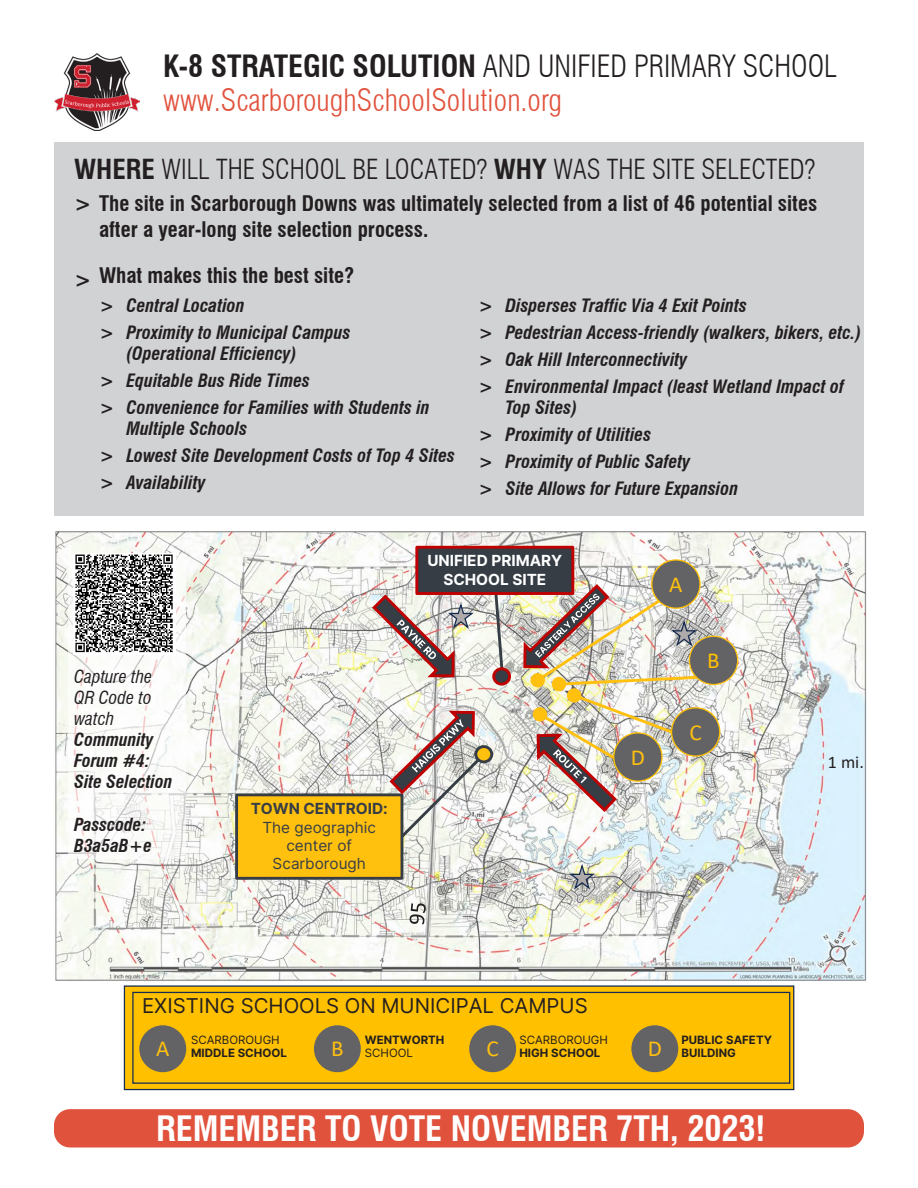
<style>
.page{position:relative;width:918px;height:1188px;background:#fff}
.page>*{position:absolute;margin:0;border:0;box-sizing:border-box;transform-origin:0 0}
.t1{font:700 condensed 34.2px "Swiss 721 BT";color:#fff}
.t2{font:300 condensed 30px "Swiss 721 BT";color:#231f20}
.t3{font:300 condensed 30px "Swiss 721 BT";color:#e1523d}
.t4{font:300 condensed 27px "Swiss 721 BT";color:#231f20}
.t5{font:22.95px "Calibri";color:#ffc00e}
.t6{font:22.95px "Calibri";color:#ffc000}
.t7{font:700 condensed 21px/25.2px "Swiss 721 BT";color:#231f20}
.t8{font:20.4px "Inter";color:#231f20}
.t9{font:italic 700 condensed 18px/21px "Swiss 721 BT";color:#231f20}
.t10{font:700 condensed 18px "Swiss 721 BT";color:#231f20}
.t11{font:17.85px "Calibri";color:#231f20}
.t12{font:italic 700 condensed 17.55px/21.1px "Swiss 721 BT";color:#231f20}
.t13{font:15.3px/18.3px "Inter";color:#383e47;text-align:center}
.t14{font:700 15.3px/18.3px "Inter";color:#fff;text-align:center}
.t15{font:700 15.3px "Inter";color:#363d45}
.t16{font:700 11.55px/13.8px "Inter";color:#231f20}
.t17{font:11.55px "Inter";color:#231f20}
.s1{font-weight:700}
.s2{font-weight:400}
</style>
<div class="page">
<img style="left:55px;top:532px;width:812px;height:449px">
<div style="left:237px;top:795px;width:165px;height:83px;background:#ffc00e"></div>
<div style="left:235px;top:793px;width:168px;height:87px;border:3px solid #363d45"></div>
<svg style="left:491px;top:595px;width:14px;height:81px"></svg>
<svg style="left:387px;top:709px;width:106px;height:132px"></svg>
<div style="left:417px;top:547px;width:156px;height:47px;background:#363d45"></div>
<div style="left:415px;top:546px;width:159px;height:49px;border:3px solid #c00000"></div>
<svg style="left:370px;top:592px;width:106px;height:88px"></svg>
<svg style="left:569px;top:862px;width:28px;height:29px"></svg>
<div style="left:494px;top:669px;width:16px;height:15px;background:#363d45;border-radius:50%"></div>
<div style="left:492px;top:667px;width:19px;height:19px;border:3px solid #c00000;border-radius:50%"></div>
<svg style="left:410px;top:903px;width:16px;height:21px"></svg>
<div style="left:124px;top:986px;width:670px;height:104px;background:#ffc000"></div>
<div style="left:124px;top:985px;width:670px;height:105px;border:1px solid #172c51"></div>
<div style="left:139px;top:1025px;width:48px;height:48px;background:#636366;border-radius:50%"></div>
<div style="left:138px;top:1024px;width:50px;height:50px;border:1px solid #ffc000;border-radius:50%"></div>
<div style="left:313px;top:1025px;width:48px;height:48px;background:#636366;border-radius:50%"></div>
<div style="left:313px;top:1024px;width:49px;height:50px;border:1px solid #ffc000;border-radius:50%"></div>
<div style="left:469px;top:1025px;width:48px;height:48px;background:#636366;border-radius:50%"></div>
<div style="left:468px;top:1024px;width:49px;height:50px;border:1px solid #ffc000;border-radius:50%"></div>
<div style="left:652px;top:560px;width:48px;height:48px;background:#636366;border-radius:50%"></div>
<div style="left:651px;top:559px;width:50px;height:50px;border:1px solid #ffc000;border-radius:50%"></div>
<div style="left:689px;top:636px;width:49px;height:48px;background:#636366;border-radius:50%"></div>
<div style="left:689px;top:636px;width:49px;height:49px;border:1px solid #ffc00e;border-radius:50%"></div>
<div style="left:672px;top:708px;width:48px;height:48px;background:#636366;border-radius:50%"></div>
<div style="left:631px;top:1025px;width:48px;height:48px;background:#636366;border-radius:50%"></div>
<div style="left:630px;top:1024px;width:50px;height:50px;border:1px solid #ffc000;border-radius:50%"></div>
<div style="left:132px;top:992px;width:658px;height:92px;border:1px solid #172c51"></div>
<img style="left:521px;top:582px;width:179px;height:232px">
<div style="left:533px;top:707px;width:14px;height:15px;background:#ffc00e;border-radius:50%"></div>
<div style="left:68px;top:554px;width:118px;height:305px;background:#fff"></div>
<img style="left:54px;top:54px;width:85px;height:77px">
<div style="left:54px;top:1109px;width:810px;height:38px;background:#e1523d;border-radius:16px"></div>
<div style="left:54px;top:143px;width:810px;height:373px;background:#d1d2d4"></div>
<img style="left:75px;top:554px;width:98px;height:99px">
<p class="t2" style="left:163px;top:48px;width:676px"><span class="s1">K-8 STRATEGIC SOLUTION</span> AND UNIFIED PRIMARY SCHOOL</p>
<p class="t3" style="left:163px;top:82px;width:400px">www.ScarboroughSchoolSolution.org</p>
<p class="t4" style="left:74px;top:153px;width:743px"><span class="s1">WHERE</span> WILL THE SCHOOL BE LOCATED? <span class="s1">WHY</span> WAS THE SITE SELECTED?</p>
<p class="t7" style="left:99px;top:191px;width:720px;text-indent:-25px">&gt; The site in Scarborough Downs was ultimately selected from a list of 46 potential sites after a year-long site selection process.</p>
<p class="t7" style="left:99px;top:263px;width:257px">What makes this the best site?</p>
<p class="t7" style="left:74px;top:267px;width:19px">&gt;</p>
<p class="t10" style="left:99px;top:295px;width:16px">&gt;</p>
<p class="t10" style="left:99px;top:322px;width:16px">&gt;</p>
<p class="t10" style="left:99px;top:370px;width:16px">&gt;</p>
<p class="t10" style="left:99px;top:397px;width:16px">&gt;</p>
<p class="t10" style="left:99px;top:445px;width:16px">&gt;</p>
<p class="t10" style="left:99px;top:472px;width:16px">&gt;</p>
<p class="t9" style="left:126px;top:295px;width:120px">Central Location</p>
<p class="t9" style="left:126px;top:322px;width:226px">Proximity to Municipal Campus (Operational Efficiency)</p>
<p class="t9" style="left:126px;top:370px;width:185px">Equitable Bus Ride Times</p>
<p class="t9" style="left:126px;top:397px;width:305px">Convenience for Families with Students in<br>Multiple Schools</p>
<p class="t9" style="left:126px;top:445px;width:330px">Lowest Site Development Costs of Top 4 Sites</p>
<p class="t9" style="left:126px;top:472px;width:81px">Availability</p>
<p class="t10" style="left:479px;top:295px;width:16px">&gt;</p>
<p class="t10" style="left:479px;top:322px;width:16px">&gt;</p>
<p class="t10" style="left:479px;top:349px;width:16px">&gt;</p>
<p class="t10" style="left:479px;top:376px;width:16px">&gt;</p>
<p class="t10" style="left:479px;top:424px;width:16px">&gt;</p>
<p class="t10" style="left:479px;top:451px;width:16px">&gt;</p>
<p class="t10" style="left:479px;top:478px;width:16px">&gt;</p>
<p class="t9" style="left:506px;top:292px;width:357px;line-height:27px">Disperses Traffic Via 4 Exit Points<br>Pedestrian Access-friendly (walkers, bikers, etc.)</p>
<p class="t9" style="left:506px;top:349px;width:183px">Oak Hill Interconnectivity</p>
<p class="t9" style="left:506px;top:376px;width:340px">Environmental Impact (least Wetland Impact of<br>Top Sites)</p>
<p class="t9" style="left:506px;top:424px;width:147px">Proximity of Utilities</p>
<p class="t9" style="left:506px;top:451px;width:186px">Proximity of Public Safety</p>
<p class="t9" style="left:506px;top:478px;width:234px">Site Allows for Future Expansion</p>
<p class="t14" style="left:427px;top:551px;width:136px">UNIFIED PRIMARY<br>SCHOOL SITE</p>
<p class="t5" style="left:669px;top:568px;width:15px">A</p>
<p class="t12" style="left:74px;top:666px;width:100px"><span class="s2">Capture the<br>QR Code to watch<br></span>Community<br>Forum #4:<br>Site Selection</p>
<p class="t12" style="left:74px;top:814px;width:79px">Passcode:<br>B3a5aB+e</p>
<p class="t15" style="left:251px;top:797px;width:139px">TOWN CENTROID:</p>
<p class="t13" style="left:262px;top:817px;width:115px">The geographic center of<br>Scarborough</p>
<p class="t5" style="left:631px;top:741px;width:16px">D</p>
<p class="t6" style="left:707px;top:645px;width:14px">B</p>
<p class="t5" style="left:689px;top:716px;width:14px">C</p>
<p class="t8" style="left:142px;top:991px;width:447px">EXISTING SCHOOLS ON MUNICIPAL CAMPUS</p>
<p class="t17" style="left:191px;top:1031px;width:90px">SCARBOROUGH</p>
<p class="t16" style="left:191px;top:1046px;width:97px">MIDDLE SCHOOL</p>
<p class="t16" style="left:365px;top:1032px;width:81px">WENTWORTH</p>
<p class="t17" style="left:365px;top:1045px;width:50px">SCHOOL</p>
<p class="t5" style="left:156px;top:1033px;width:15px">A</p>
<p class="t5" style="left:331px;top:1033px;width:14px">B</p>
<p class="t5" style="left:487px;top:1033px;width:14px">C</p>
<p class="t17" style="left:519px;top:1031px;width:90px">SCARBOROUGH</p>
<p class="t16" style="left:519px;top:1046px;width:83px">HIGH SCHOOL</p>
<p class="t5" style="left:648px;top:1033px;width:16px">D</p>
<p class="t16" style="left:682px;top:1032px;width:92px">PUBLIC SAFETY<br>BUILDING</p>
<p class="t1" style="left:156px;top:1108px;width:611px">REMEMBER TO VOTE NOVEMBER 7TH, 2023!</p>
<p class="t11" style="left:828px;top:749px;width:37px">1 mi.</p>
</div>
